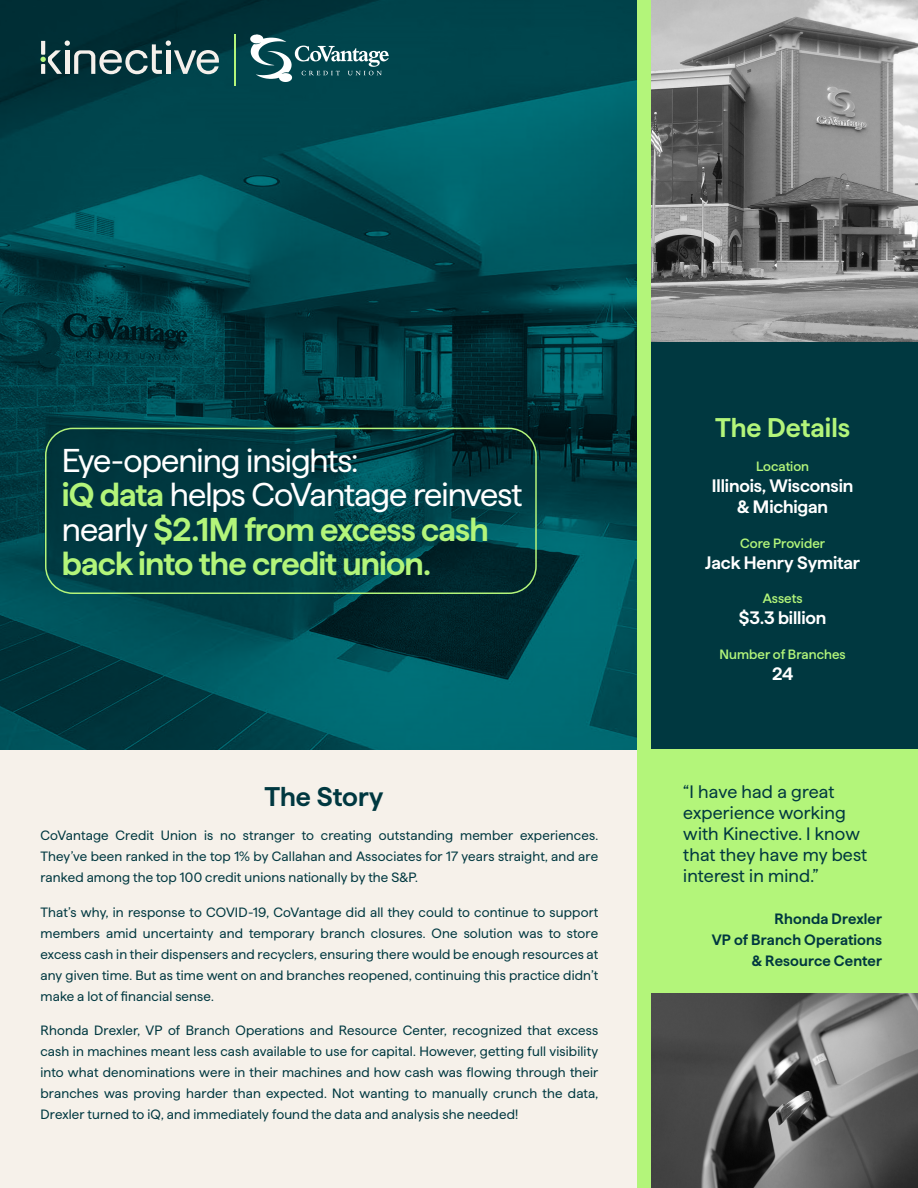
<style>
.page{position:relative;width:918px;height:1188px;background:#f6f1ea}
.page>*{position:absolute;margin:0;border:0;box-sizing:border-box;transform-origin:0 0}
.t1{font:33px/34.5px "Haffer";letter-spacing:-.03em;color:#fff}
.t2{font:600 27px "Haffer";color:#b3f57a}
.t3{font:600 27px "Haffer";color:#003840}
.t4{font:18px/21px "Haffer";letter-spacing:.01em;color:#003840}
.t5{font:600 18px/21px "Haffer";letter-spacing:-.01em;color:#fff;text-align:center}
.t6{font:600 15px/21px "Haffer";letter-spacing:.01em;color:#003840;text-align:right}
.t7{font:13.5px/21px "Haffer";letter-spacing:.01em;color:#003840;text-align:justify}
.t8{font:500 13.5px "Haffer";color:#b3f57a}
.s1{font-weight:600;color:#b3f57a}
</style>
<div class="page">
<img style="left:651px;top:0;width:267px;height:342px">
<svg style="left:774px;top:263px;width:3px;height:5px"></svg>
<div style="left:648px;top:342px;width:270px;height:408px;background:#003840"></div>
<div style="left:648px;top:750px;width:270px;height:250px;background:#b3f57a"></div>
<img style="left:0;top:0;width:637px;height:750px">
<img style="left:651px;top:994px;width:267px;height:194px">
<div style="left:45px;top:428px;width:492px;height:166px;border:2px solid #b3f57a;border-radius:27px"></div>
<div style="left:638px;top:0;width:13px;height:1188px;background:#b3f57a"></div>
<svg style="left:40px;top:41px;width:180px;height:33px"></svg>
<hr style="left:234px;top:34px;width:1px;height:52px;background:#b3f57a">
<svg style="left:250px;top:34px;width:139px;height:48px;background:#336a70"></svg>
<p class="t1" style="left:62px;top:440px;width:462px">Eye-opening insights:<br><span class="s1">iQ data</span> helps CoVantage reinvest nearly <span class="s1">$2.1M from excess cash back into the credit union.</span></p>
<p class="t3" style="left:264px;top:777px;width:121px">The Story</p>
<p class="t7" style="left:40px;top:824px;width:559px">CoVantage Credit Union is no stranger to creating outstanding member experiences.<br>They’ve been ranked in the top 1% by Callahan and Associates for 17 years straight, and are ranked among the top 100 credit unions nationally by the S&amp;P.</p>
<p class="t7" style="left:40px;top:901px;width:559px">That’s why, in response to COVID-19, CoVantage did all they could to continue to support members amid uncertainty and temporary branch closures. One solution was to store excess cash in their dispensers and recyclers, ensuring there would be enough resources at any given time. But as time went on and branches reopened, continuing this practice didn’t make a lot of financial sense.</p>
<p class="t7" style="left:40px;top:1019px;width:559px">Rhonda Drexler, VP of Branch Operations and Resource Center, recognized that excess cash in machines meant less cash available to use for capital. However, getting full visibility into what denominations were in their machines and how cash was flowing through their branches was proving harder than expected. Not wanting to manually crunch the data, Drexler turned to iQ, and immediately found the data and analysis she needed!</p>
<p class="t2" style="left:715px;top:407px;width:137px">The Details</p>
<p class="t8" style="left:756px;top:456px;width:55px">Location</p>
<p class="t5" style="left:712px;top:474px;width:143px">Illinois, Wisconsin &amp; Michigan</p>
<p class="t8" style="left:740px;top:533px;width:86px">Core Provider</p>
<p class="t5" style="left:705px;top:550px;width:156px">Jack Henry Symitar</p>
<p class="t8" style="left:763px;top:588px;width:41px">Assets</p>
<p class="t5" style="left:739px;top:606px;width:89px">$3.3 billion</p>
<p class="t8" style="left:720px;top:644px;width:128px">Number of Branches</p>
<p class="t5" style="left:772px;top:661px;width:23px">24</p>
<p class="t4" style="left:683px;top:780px;width:185px">“I have had a great experience working with Kinective. I know that they have my best interest in mind.”</p>
<p class="t6" style="left:712px;top:907px;width:172px">Rhonda Drexler<br>VP of Branch Operations &amp; Resource Center</p>
</div>
